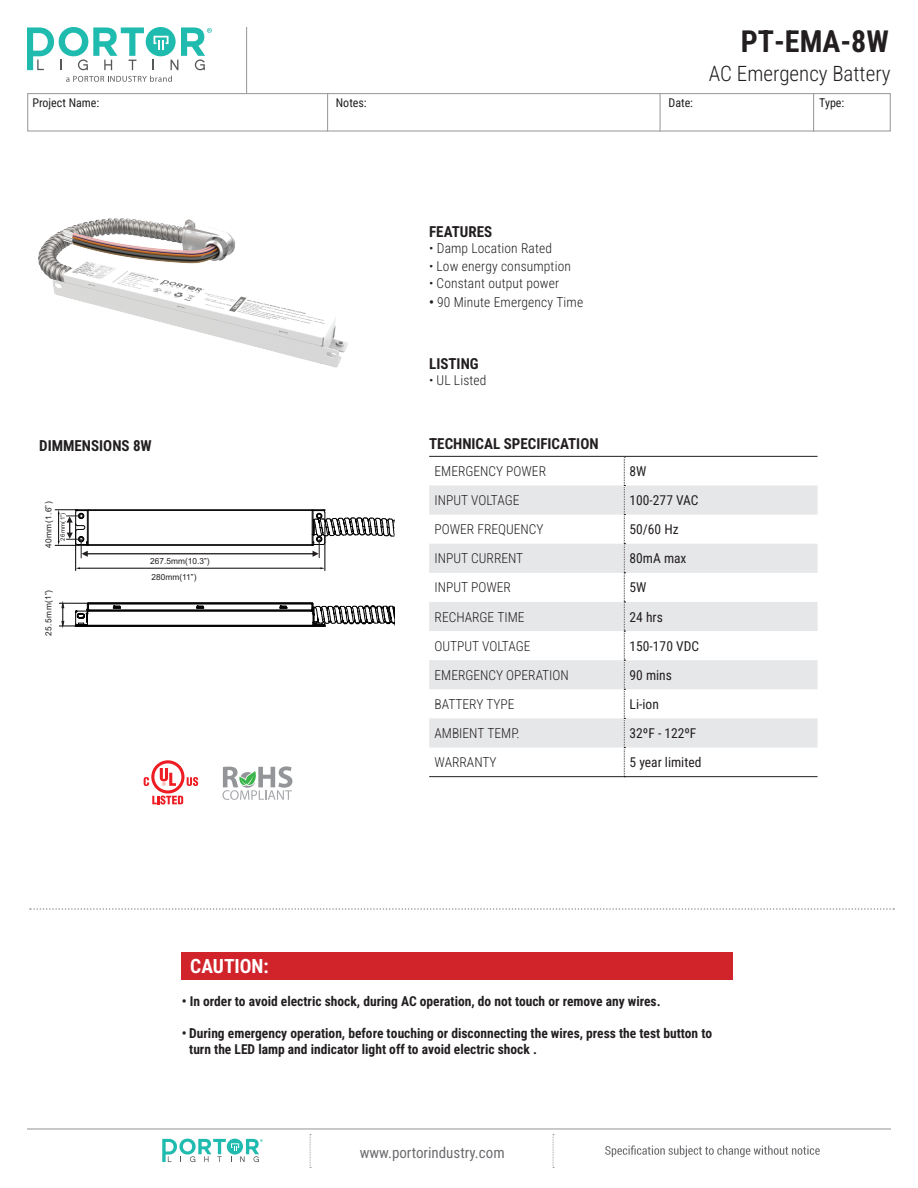
<style>
.page{position:relative;width:918px;height:1188px;background:#fff}
.page>*{position:absolute;margin:0;border:0;box-sizing:border-box;transform-origin:0 0}
.t1{font:700 30px "Roboto Condensed";color:#231f20}
.t2{font:300 21px "Roboto Condensed";color:#231f20}
.t3{font:700 19.5px "Roboto Condensed";color:#fff}
.t4{font:700 15px "Roboto Condensed";color:#231f20}
.t5{font:15px "Roboto Condensed";color:#6c6d70}
.t6{font:300 13.5px "Roboto Condensed";color:#231f20}
.t7{font:700 13.5px/16.2px "Roboto Condensed";color:#231f20}
.t8{font:13.5px "Roboto Condensed";color:#231f20}
.t9{font:12px "Roboto Condensed";color:#231f20}
.t10{font:8.4px "Arial";letter-spacing:-.01em;color:#231f20}
.t11{font:6px "Arial";color:#231f20}
.s1{font-weight:700}
</style>
<div class="page">
<div style="left:146px;top:27px;width:30px;height:29px;background:#20bbaf;border-radius:50%"></div>
<svg style="left:153px;top:27px;width:59px;height:43px"></svg>
<svg style="left:27px;top:27px;width:117px;height:43px"></svg>
<svg style="left:66px;top:76px;width:106px;height:6px"></svg>
<svg style="left:162px;top:1139px;width:101px;height:23px"></svg>
<div style="left:27px;top:93px;width:864px;height:38px;border:1px solid #939598"></div>
<svg style="left:605px;top:1145px;width:215px;height:12px"></svg>
<hr style="left:246px;top:27px;width:1px;height:66px;background:#939598">
<svg style="left:310px;top:1134px;width:1px;height:34px"></svg>
<svg style="left:553px;top:1134px;width:1px;height:34px"></svg>
<hr style="left:27px;top:1129px;width:864px;height:1px;background:#939598">
<hr style="left:813px;top:93px;width:1px;height:38px;background:#939598">
<hr style="left:660px;top:93px;width:1px;height:38px;background:#939598">
<hr style="left:327px;top:93px;width:1px;height:38px;background:#939598">
<svg style="left:30px;top:908px;width:864px;height:2px"></svg>
<svg style="left:144px;top:760px;width:54px;height:45px"></svg>
<svg style="left:222px;top:766px;width:70px;height:34px"></svg>
<svg style="left:429px;top:485px;width:389px;height:263px;fill:#e6e7e9"></svg>
<hr style="left:429px;top:456px;width:195px;height:1px;background:#231f20">
<hr style="left:624px;top:456px;width:194px;height:1px;background:#231f20">
<svg style="left:624px;top:457px;width:1px;height:319px"></svg>
<hr style="left:429px;top:776px;width:195px;height:1px;background:#231f20">
<hr style="left:624px;top:776px;width:194px;height:1px;background:#231f20">
<div style="left:181px;top:952px;width:552px;height:27px;background:#d1232a"></div>
<img style="left:38px;top:218px;width:310px;height:150px">
<hr style="left:75px;top:524px;width:1px;height:47px;background:#030303">
<hr style="left:325px;top:524px;width:1px;height:47px;background:#030303">
<hr style="left:80px;top:568px;width:240px;height:1px;background:#030303">
<svg style="left:59px;top:602px;width:336px;height:25px"></svg>
<svg style="left:55px;top:509px;width:340px;height:49px"></svg>
<h1 class="t1" style="left:741px;top:20px;width:149px">PT-EMA-8W</h1>
<h2 class="t2" style="left:709px;top:59px;width:183px">AC Emergency Battery</h2>
<p class="t9" style="left:32px;top:95px;width:69px">Project Name:</p>
<p class="t9" style="left:819px;top:95px;width:27px">Type:</p>
<p class="t9" style="left:336px;top:95px;width:32px">Notes:</p>
<p class="t9" style="left:669px;top:95px;width:26px">Date:</p>
<p class="t4" style="left:429px;top:221px;width:64px">FEATURES</p>
<p class="t6" style="left:429px;top:239px;width:124px">• Damp Location Rated</p>
<p class="t6" style="left:429px;top:257px;width:143px">• Low energy consumption</p>
<p class="t6" style="left:429px;top:293px;width:156px"><span class="s1">•</span> 90 Minute Emergency Time</p>
<p class="t6" style="left:429px;top:274px;width:132px">• Constant output power</p>
<p class="t4" style="left:429px;top:353px;width:51px">LISTING</p>
<p class="t4" style="left:39px;top:435px;width:114px">DIMMENSIONS 8W</p>
<p class="t10" style="left:43px;top:548px;width:48px;rotate:-90deg">40mm(1. )</p>
<p class="t10" style="left:43px;top:512px;width:9px;rotate:-90deg">6”</p>
<p class="t11" style="left:59px;top:541px;width:29px;rotate:-90deg">26mm(1”)</p>
<p class="t10" style="left:43px;top:636px;width:48px;rotate:-90deg">25.5mm( )</p>
<p class="t10" style="left:43px;top:600px;width:9px;rotate:-90deg">1”</p>
<p class="t10" style="left:150px;top:555px;width:61px">267.5mm(10.3”)</p>
<p class="t10" style="left:152px;top:571px;width:46px">280mm(11”)</p>
<p class="t6" style="left:429px;top:371px;width:59px">• UL Listed</p>
<p class="t4" style="left:429px;top:433px;width:171px">TECHNICAL SPECIFICATION</p>
<p class="t6" style="left:435px;top:462px;width:113px">EMERGENCY POWER</p>
<p class="t8" style="left:630px;top:462px;width:18px">8W</p>
<p class="t6" style="left:435px;top:491px;width:86px">INPUT VOLTAGE</p>
<p class="t8" style="left:630px;top:491px;width:70px">100-277 VAC</p>
<p class="t6" style="left:435px;top:520px;width:111px">POWER FREQUENCY</p>
<p class="t8" style="left:630px;top:520px;width:51px">50/60 Hz</p>
<p class="t6" style="left:435px;top:549px;width:90px">INPUT CURRENT</p>
<p class="t8" style="left:630px;top:549px;width:58px">80mA max</p>
<p class="t6" style="left:435px;top:578px;width:78px">INPUT POWER</p>
<p class="t8" style="left:630px;top:578px;width:18px">5W</p>
<p class="t6" style="left:435px;top:607px;width:91px">RECHARGE TIME</p>
<p class="t8" style="left:630px;top:607px;width:35px">24 hrs</p>
<p class="t6" style="left:435px;top:636px;width:98px">OUTPUT VOLTAGE</p>
<p class="t8" style="left:630px;top:636px;width:71px">150-170 VDC</p>
<p class="t6" style="left:435px;top:665px;width:136px">EMERGENCY OPERATION</p>
<p class="t8" style="left:630px;top:665px;width:44px">90 mins</p>
<p class="t6" style="left:435px;top:695px;width:82px">BATTERY TYPE</p>
<p class="t8" style="left:630px;top:695px;width:31px">Li-ion</p>
<p class="t6" style="left:435px;top:724px;width:87px">AMBIENT TEMP.</p>
<p class="t8" style="left:630px;top:724px;width:68px">32ºF - 122ºF</p>
<p class="t6" style="left:435px;top:753px;width:64px">WARRANTY</p>
<p class="t8" style="left:630px;top:753px;width:73px">5 year limited</p>
<h3 class="t3" style="left:190px;top:953px;width:80px">CAUTION:</h3>
<p class="t7" style="left:182px;top:992px;width:480px">• In order to avoid electric shock, during AC operation, do not touch or remove any wires.</p>
<p class="t7" style="left:189px;top:1025px;width:524px;text-indent:-7px">• During emergency operation, before touching or disconnecting the wires, press the test button to turn the LED lamp and indicator light off to avoid electric shock .</p>
<p class="t5" style="left:360px;top:1142px;width:146px">www.portorindustry.com</p>
</div>
